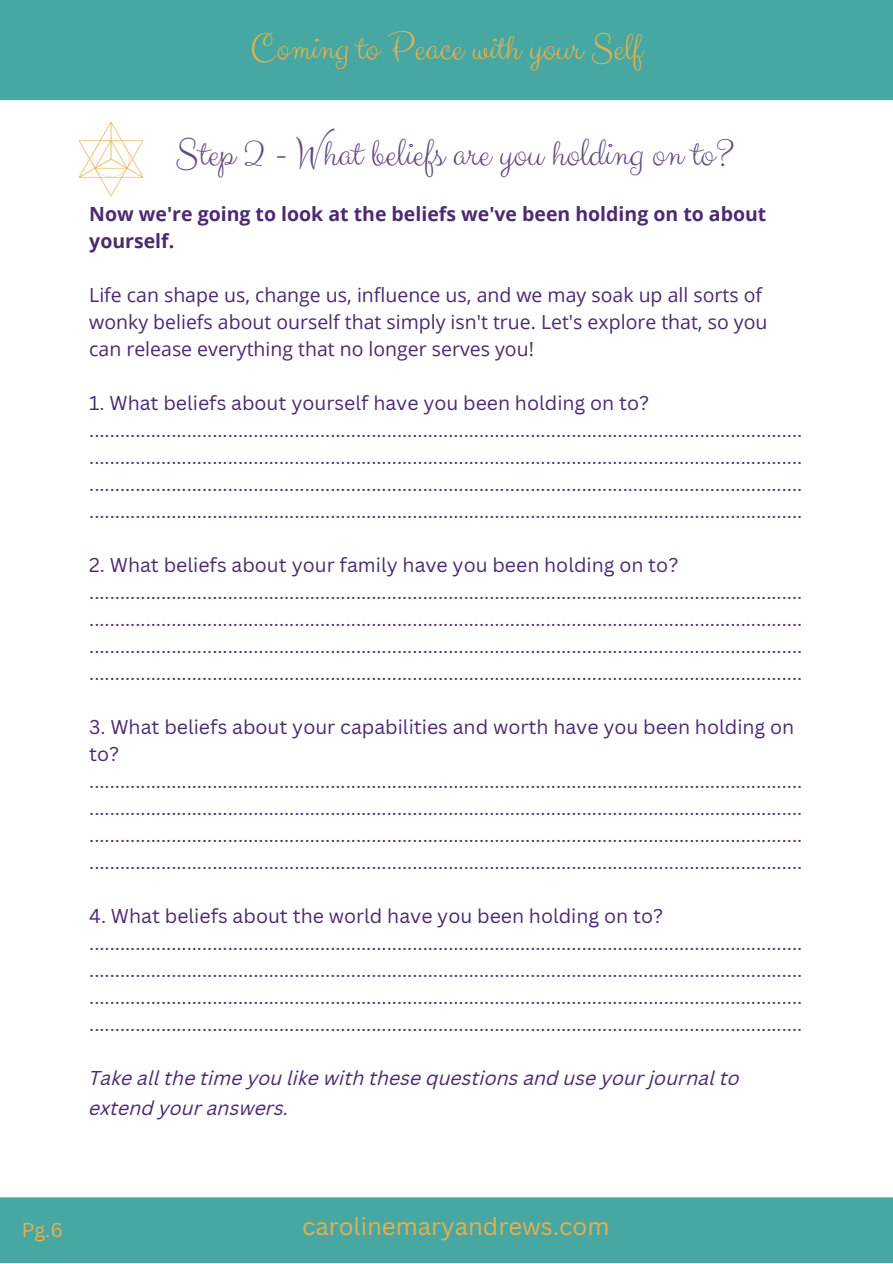
<style>
.page{position:relative;width:893px;height:1264px;background:#fff}
.page>*{position:absolute;margin:0;border:0;box-sizing:border-box;transform-origin:0 0}
.t1{font:40.5px "Clicker Script";color:#654985}
.t2{font:39px "Clicker Script";color:#e5b04d}
.t3{font:24px "Canva Sans";color:#e5b04d}
.t4{font:19.5px/27px "Canva Sans";color:#4c2973;text-align:justify}
.t5{font:19.5px/27px "Open Sans";color:#4c2973}
.t6{font:italic 19.5px/30.3px "Canva Sans";color:#4c2973}
.t7{font:700 19.5px/27px "Open Sans";color:#4c2973}
.t8{font:19.5px "Canva Sans";color:#e5b04d}
</style>
<div class="page">
<div style="left:0;top:1197px;width:892px;height:65px;background:#47a8a3"></div>
<div style="left:0;top:0;width:892px;height:100px;background:#47a8a3"></div>
<img style="left:78px;top:121px;width:66px;height:76px">
<p class="t2" style="left:250px;top:24px;width:393px">Coming to Peace with your Self</p>
<p class="t1" style="left:175px;top:128px;width:559px">Step 2 - What beliefs are you holding on to?</p>
<p class="t7" style="left:89px;top:200px;width:678px">Now we're going to look at the beliefs we've been holding on to about yourself.</p>
<p class="t5" style="left:89px;top:281px;width:679px">Life can shape us, change us, influence us, and we may soak up all sorts of wonky beliefs about ourself that simply isn't true. Let's explore that, so you can release everything that no longer serves you!</p>
<p class="t4" style="left:89px;top:389px;width:561px">1. What beliefs about yourself have you been holding on to?</p>
<p class="t4" style="left:89px;top:416px;width:714px">........................................................................................................................................... ........................................................................................................................................... ........................................................................................................................................... ...........................................................................................................................................</p>
<p class="t4" style="left:89px;top:550px;width:590px">2. What beliefs about your family have you been holding on to?</p>
<p class="t4" style="left:89px;top:577px;width:714px">........................................................................................................................................... ........................................................................................................................................... ........................................................................................................................................... ...........................................................................................................................................</p>
<p class="t4" style="left:89px;top:712px;width:706px">3. What beliefs about your capabilities and worth have you been holding on to?</p>
<p class="t4" style="left:89px;top:766px;width:714px">........................................................................................................................................... ........................................................................................................................................... ........................................................................................................................................... ...........................................................................................................................................</p>
<p class="t4" style="left:89px;top:901px;width:575px">4. What beliefs about the world have you been holding on to?</p>
<p class="t4" style="left:89px;top:928px;width:714px">........................................................................................................................................... ........................................................................................................................................... ........................................................................................................................................... ...........................................................................................................................................</p>
<p class="t6" style="left:89px;top:1064px;width:652px">Take all the time you like with these questions and use your journal to extend your answers.</p>
<p class="t8" style="left:22px;top:1215px;width:43px">Pg.6</p>
<p class="t3" style="left:302px;top:1208px;width:309px">carolinemaryandrews.com</p>
</div>
